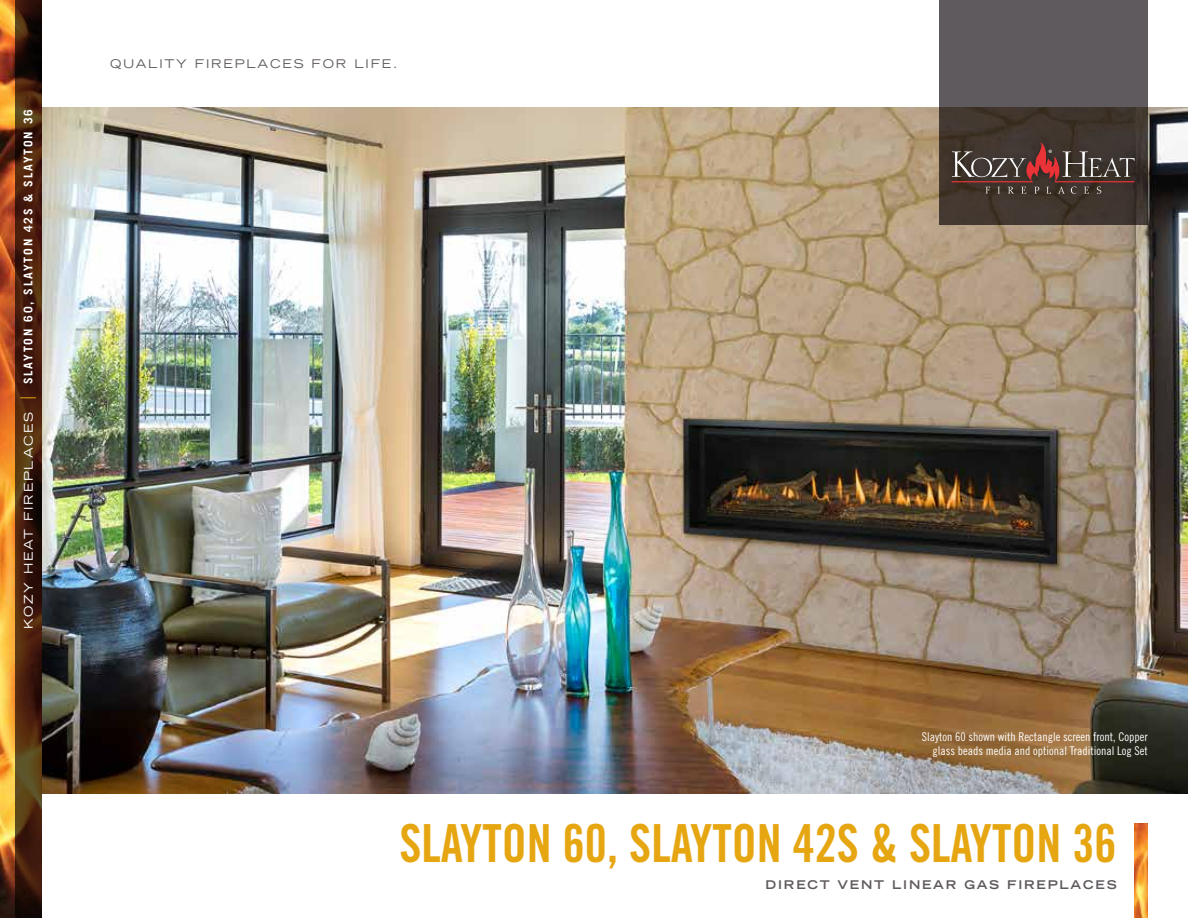
<style>
.page{position:relative;width:1188px;height:918px;background:#fff}
.page>*{position:absolute;margin:0;border:0;box-sizing:border-box;transform-origin:0 0}
.t1{font:52.5px "Trade Gothic Bold Cond Twenty";color:#e6a612;scale:.95 1}
.t2{font:12px/14.4px "Trade Gothic Cond Eighteen";color:#fff;text-align:right}
.t3{font:700 12px "Trade Gothic";letter-spacing:.15em;color:#fff}
.t4{font:700 expanded 12px "Trade Gothic LH";letter-spacing:.15em;color:#5f5a5e}
.t5{font:expanded 12px "Trade Gothic LH";letter-spacing:.15em;color:#5f5a5e}
.t6{font:expanded 12px "Trade Gothic LH";letter-spacing:.15em;color:#fff}
</style>
<div class="page">
<img style="left:41px;top:108px;width:1147px;height:686px">
<img style="left:0;top:0;width:15px;height:918px">
<svg style="left:15px;top:0;width:26px;height:918px;background:#42200d"></svg>
<svg style="left:940px;top:0;width:208px;height:225px;background:#544d4d"></svg>
<img style="left:1134px;top:824px;width:14px;height:94px">
<svg style="left:20px;top:397px;width:16px;height:1px"></svg>
<div style="left:944px;top:136px;width:198px;height:65px;background:#1c1b1a;opacity:.75"></div>
<svg style="left:952px;top:141px;width:182px;height:53px;background:#57423c"></svg>
<p class="t3" style="left:21px;top:384px;width:277px;rotate:-90deg">SLAYTON 60, SLAYTON 42S &amp; SLAYTON 36</p>
<p class="t6" style="left:21px;top:629px;width:218px;rotate:-90deg">KOZY HEAT FIREPLACES</p>
<p class="t5" style="left:110px;top:56px;width:289px">QUALITY FIREPLACES FOR LIFE.</p>
<p class="t2" style="left:922px;top:729px;width:227px">Slayton 60 shown with Rectangle screen front, Copper glass beads media and optional Traditional Log Set</p>
<h1 class="t1" style="left:399px;top:812px;width:757px">SLAYTON 60, SLAYTON 42S &amp; SLAYTON 36</h1>
<p class="t4" style="left:766px;top:877px;width:353px">DIRECT VENT LINEAR GAS FIREPLACES</p>
</div>
